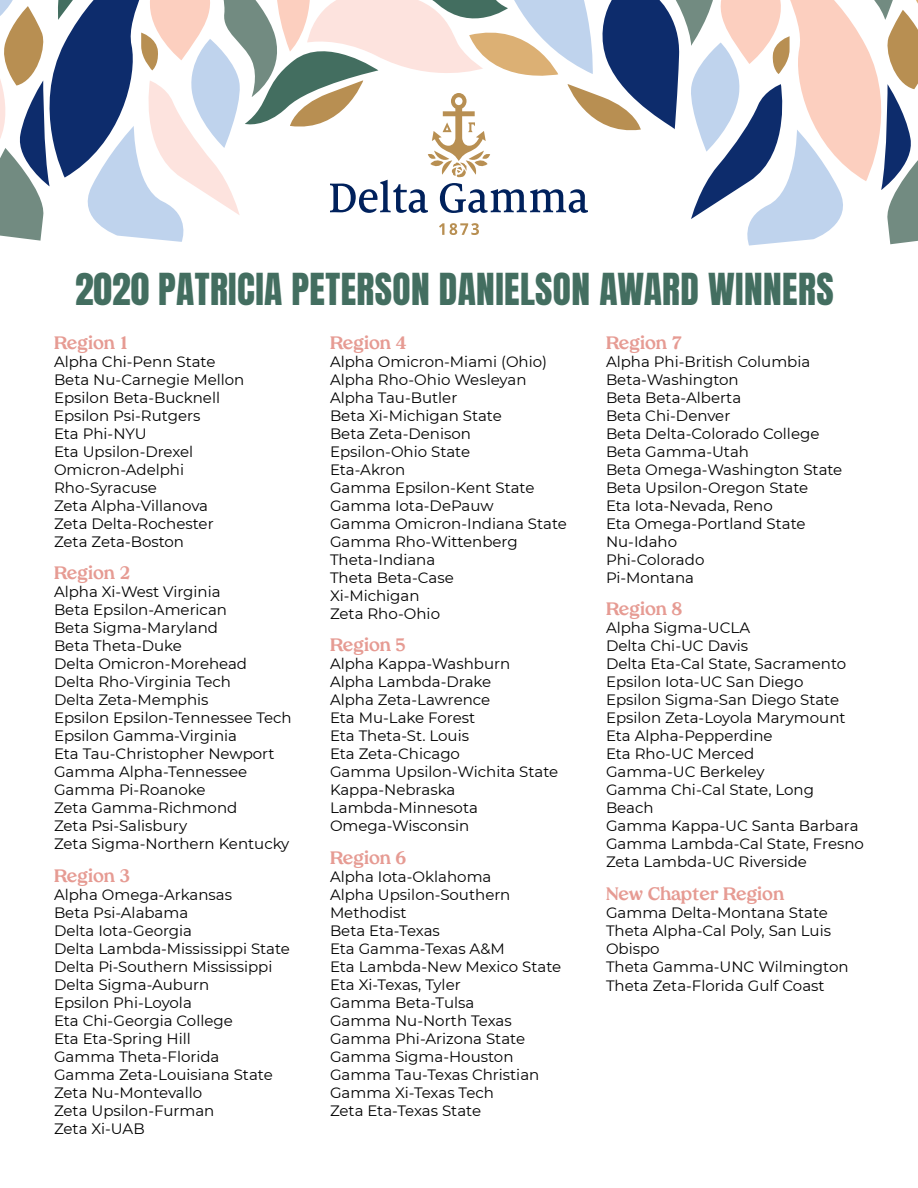
<style>
.page{position:relative;width:918px;height:1188px;background:#fff}
.page>*{position:absolute;margin:0;border:0;box-sizing:border-box;transform-origin:0 0}
.t1{font:37.5px "Anton";letter-spacing:.01em;color:#436e60}
.t2{font:700 18px "Tropiline";color:#e69b93}
.t3{font:15px/18px "Montserrat";color:#000}
</style>
<div class="page">
<svg style="left:0;top:0;width:918px;height:246px"></svg>
<h1 class="t1" style="left:75px;top:270px;width:760px">2020 PATRICIA PETERSON DANIELSON AWARD WINNERS</h1>
<p class="t2" style="left:330px;top:333px;width:78px">Region 4</p>
<p class="t3" style="left:330px;top:352px;width:238px">Alpha Omicron-Miami (Ohio)<br>Alpha Rho-Ohio Wesleyan<br>Alpha Tau-Butler<br>Beta Xi-Michigan State<br>Beta Zeta-Denison<br>Epsilon-Ohio State<br>Eta-Akron<br>Gamma Epsilon-Kent State<br>Gamma Iota-DePauw<br>Gamma Omicron-Indiana State<br>Gamma Rho-Wittenberg<br>Theta-Indiana<br>Theta Beta-Case<br>Xi-Michigan<br>Zeta Rho-Ohio</p>
<p class="t2" style="left:330px;top:635px;width:77px">Region 5</p>
<p class="t3" style="left:330px;top:655px;width:230px">Alpha Kappa-Washburn<br>Alpha Lambda-Drake<br>Alpha Zeta-Lawrence<br>Eta Mu-Lake Forest<br>Eta Theta-St. Louis<br>Eta Zeta-Chicago<br>Gamma Upsilon-Wichita State<br>Kappa-Nebraska<br>Lambda-Minnesota<br>Omega-Wisconsin</p>
<p class="t2" style="left:330px;top:847px;width:78px">Region 6</p>
<p class="t3" style="left:330px;top:867px;width:233px">Alpha Iota-Oklahoma<br>Alpha Upsilon-Southern<br>Methodist<br>Beta Eta-Texas<br>Eta Gamma-Texas A&amp;M<br>Eta Lambda-New Mexico State<br>Eta Xi-Texas, Tyler<br>Gamma Beta-Tulsa<br>Gamma Nu-North Texas<br>Gamma Phi-Arizona State<br>Gamma Sigma-Houston<br>Gamma Tau-Texas Christian<br>Gamma Xi-Texas Tech<br>Zeta Eta-Texas State</p>
<p class="t2" style="left:54px;top:333px;width:76px">Region 1</p>
<p class="t3" style="left:54px;top:352px;width:192px">Alpha Chi-Penn State<br>Beta Nu-Carnegie Mellon<br>Epsilon Beta-Bucknell<br>Epsilon Psi-Rutgers<br>Eta Phi-NYU<br>Eta Upsilon-Drexel<br>Omicron-Adelphi<br>Rho-Syracuse<br>Zeta Alpha-Villanova<br>Zeta Delta-Rochester<br>Zeta Zeta-Boston</p>
<p class="t2" style="left:54px;top:563px;width:78px">Region 2</p>
<p class="t3" style="left:54px;top:583px;width:239px">Alpha Xi-West Virginia<br>Beta Epsilon-American<br>Beta Sigma-Maryland<br>Beta Theta-Duke<br>Delta Omicron-Morehead<br>Delta Rho-Virginia Tech<br>Delta Zeta-Memphis<br>Epsilon Epsilon-Tennessee Tech<br>Epsilon Gamma-Virginia<br>Eta Tau-Christopher Newport<br>Gamma Alpha-Tennessee<br>Gamma Pi-Roanoke<br>Zeta Gamma-Richmond<br>Zeta Psi-Salisbury<br>Zeta Sigma-Northern Kentucky</p>
<p class="t2" style="left:54px;top:865px;width:78px">Region 3</p>
<p class="t3" style="left:54px;top:885px;width:238px">Alpha Omega-Arkansas<br>Beta Psi-Alabama<br>Delta Iota-Georgia<br>Delta Lambda-Mississippi State<br>Delta Pi-Southern Mississippi<br>Delta Sigma-Auburn<br>Epsilon Phi-Loyola<br>Eta Chi-Georgia College<br>Eta Eta-Spring Hill<br>Gamma Theta-Florida<br>Gamma Zeta-Louisiana State<br>Zeta Nu-Montevallo<br>Zeta Upsilon-Furman<br>Zeta Xi-UAB</p>
<p class="t2" style="left:606px;top:333px;width:78px">Region 7</p>
<p class="t3" style="left:606px;top:352px;width:238px">Alpha Phi-British Columbia<br>Beta-Washington<br>Beta Beta-Alberta<br>Beta Chi-Denver<br>Beta Delta-Colorado College<br>Beta Gamma-Utah<br>Beta Omega-Washington State<br>Beta Upsilon-Oregon State<br>Eta Iota-Nevada, Reno<br>Eta Omega-Portland State<br>Nu-Idaho<br>Phi-Colorado<br>Pi-Montana</p>
<p class="t2" style="left:606px;top:599px;width:78px">Region 8</p>
<p class="t3" style="left:606px;top:619px;width:259px">Alpha Sigma-UCLA<br>Delta Chi-UC Davis<br>Delta Eta-Cal State, Sacramento<br>Epsilon Iota-UC San Diego<br>Epsilon Sigma-San Diego State<br>Epsilon Zeta-Loyola Marymount<br>Eta Alpha-Pepperdine<br>Eta Rho-UC Merced<br>Gamma-UC Berkeley<br>Gamma Chi-Cal State, Long<br>Beach<br>Gamma Kappa-UC Santa Barbara<br>Gamma Lambda-Cal State, Fresno<br>Zeta Lambda-UC Riverside</p>
<p class="t2" style="left:606px;top:883px;width:180px">New Chapter Region</p>
<p class="t3" style="left:606px;top:903px;width:244px">Gamma Delta-Montana State<br>Theta Alpha-Cal Poly, San Luis<br>Obispo<br>Theta Gamma-UNC Wilmington</p>
<p class="t3" style="left:606px;top:976px;width:220px">Theta Zeta-Florida Gulf Coast</p>
</div>
